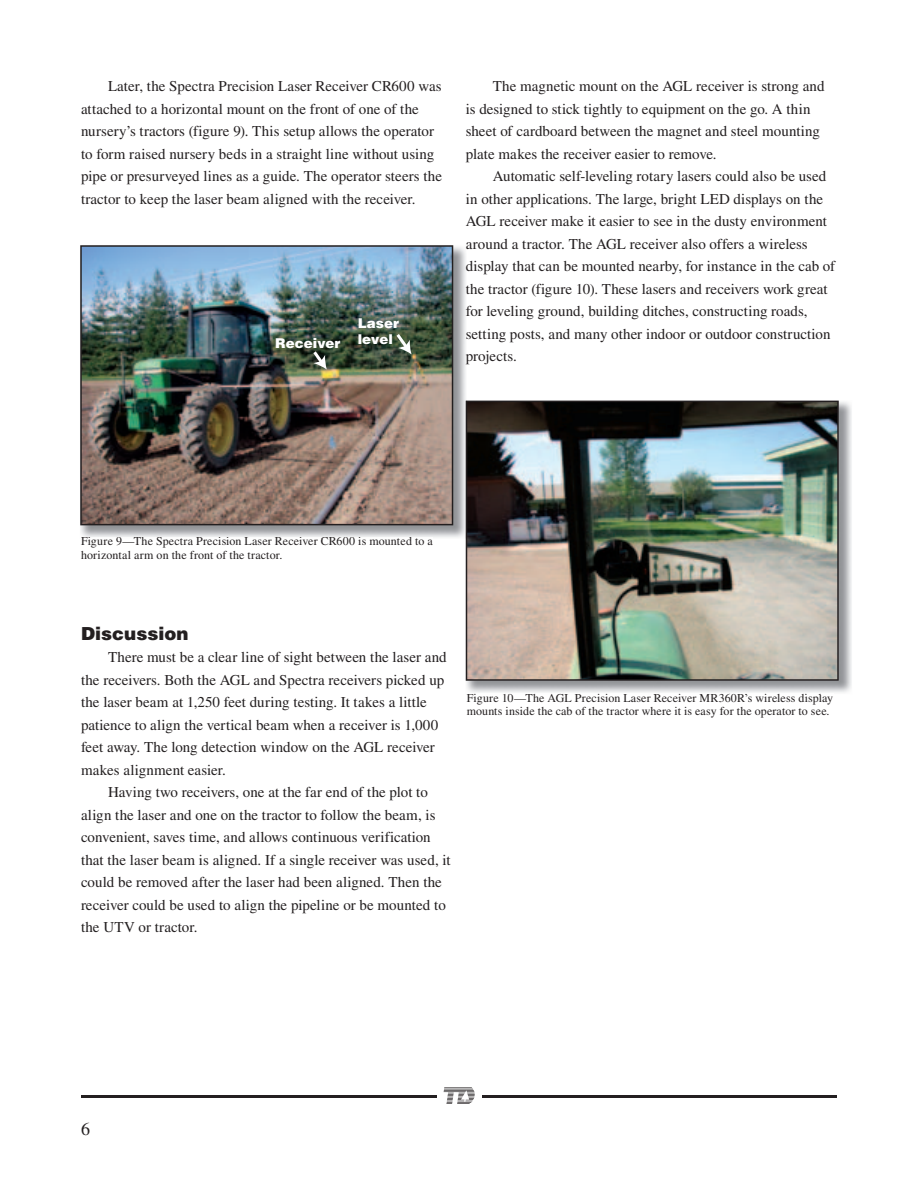
<style>
.page{position:relative;width:918px;height:1188px;background:#fff}
.page>*{position:absolute;margin:0;border:0;box-sizing:border-box;transform-origin:0 0}
.t1{font:900 18px "Helvetica LT Std";color:#231f20}
.t2{font:18px "Times LT Std";color:#231f20}
.t3{font:15px/22.5px "Times LT Std";color:#231f20}
.t4{font:900 13.5px "Helvetica LT Std";color:#fff}
.t5{font:12px/13.5px "Times LT Std";letter-spacing:.01em;color:#231f20}
</style>
<div class="page">
<hr style="left:81px;top:1095px;width:756px;height:3px;background:#231f20">
<div style="left:437px;top:1084px;width:45px;height:24px;background:#fff"></div>
<svg style="left:444px;top:1087px;width:31px;height:17px"></svg>
<img style="left:465px;top:400px;width:387px;height:293px">
<img style="left:466px;top:401px;width:373px;height:280px">
<img style="left:80px;top:245px;width:386px;height:293px">
<img style="left:465px;top:400px;width:3px;height:139px">
<img style="left:81px;top:537px;width:352px;height:1px">
<img style="left:80px;top:245px;width:373px;height:280px">
<p class="t3" style="left:81px;top:76px;width:363px;text-indent:27px">Later, the Spectra Precision Laser Receiver CR600 was attached to a horizontal mount on the front of one of the nursery’s tractors (figure 9). This setup allows the operator to form raised nursery beds in a straight line without using pipe or presurveyed lines as a guide. The operator steers the tractor to keep the laser beam aligned with the receiver.</p>
<p class="t4" style="left:358px;top:318px;width:43px">Laser</p>
<p class="t4" style="left:275px;top:338px;width:67px">Receiver</p>
<p class="t4" style="left:358px;top:335px;width:37px">level</p>
<p class="t3" style="left:466px;top:76px;width:360px;text-indent:27px">The magnetic mount on the AGL receiver is strong and is designed to stick tightly to equipment on the go. A thin sheet of cardboard between the magnet and steel mounting plate makes the receiver easier to remove.</p>
<p class="t3" style="left:466px;top:166px;width:371px;text-indent:27px">Automatic self-leveling rotary lasers could also be used in other applications. The large, bright LED displays on the AGL receiver make it easier to see in the dusty environment around a tractor. The AGL receiver also offers a wireless display that can be mounted nearby, for instance in the cab of the tractor (figure 10). These lasers and receivers work great for leveling ground, building ditches, constructing roads, setting posts, and many other indoor or outdoor construction projects.</p>
<p class="t5" style="left:81px;top:536px;width:353px">F gure — e pec ra rec s on aser ece ver CR600 is moun e o a horizontal arm on the front of the tractor.</p>
<p class="t5" style="left:88px;top:536px;width:5px">i</p>
<p class="t5" style="left:116px;top:536px;width:48px">9 ThS</p>
<p class="t5" style="left:180px;top:536px;width:24px">t P</p>
<p class="t5" style="left:218px;top:536px;width:35px">ii L</p>
<p class="t5" style="left:275px;top:536px;width:10px">R</p>
<p class="t5" style="left:299px;top:536px;width:5px">i</p>
<p class="t5" style="left:397px;top:536px;width:23px">t dt</p>
<p class="t1" style="left:81px;top:627px;width:109px">Discussion</p>
<p class="t3" style="left:81px;top:648px;width:367px;text-indent:27px">There must be a clear line of sight between the laser and the receivers. Both the AGL and Spectra receivers picked up the laser beam at 1,250 feet during testing. It takes a little patience to align the vertical beam when a receiver is 1,000 feet away. The long detection window on the AGL receiver makes alignment easier.</p>
<p class="t3" style="left:81px;top:783px;width:371px;text-indent:27px">Having two receivers, one at the far end of the plot to align the laser and one on the tractor to follow the beam, is convenient, saves time, and allows continuous verification that the laser beam is aligned. If a single receiver was used, it could be removed after the laser had been aligned. Then the receiver could be used to align the pipeline or be mounted to the UTV or tractor.</p>
<p class="t5" style="left:467px;top:692px;width:368px">F gure 10 Th AGL Prec s on aser ece ver MR360R’s w re ess sp ay</p>
<p class="t5" style="left:473px;top:692px;width:5px">i</p>
<p class="t5" style="left:597px;top:692px;width:35px">ii L</p>
<p class="t5" style="left:654px;top:692px;width:10px">R</p>
<p class="t5" style="left:678px;top:692px;width:5px">i</p>
<p class="t5" style="left:764px;top:692px;width:18px">i l</p>
<p class="t5" style="left:798px;top:692px;width:25px">di l</p>
<p class="t5" style="left:467px;top:692px;width:364px;text-indent:47px">— e<br>mounts inside the cab of the tractor where it is easy for the operator to see.</p>
<p class="t2" style="left:81px;top:1122px;width:10px">6</p>
</div>
